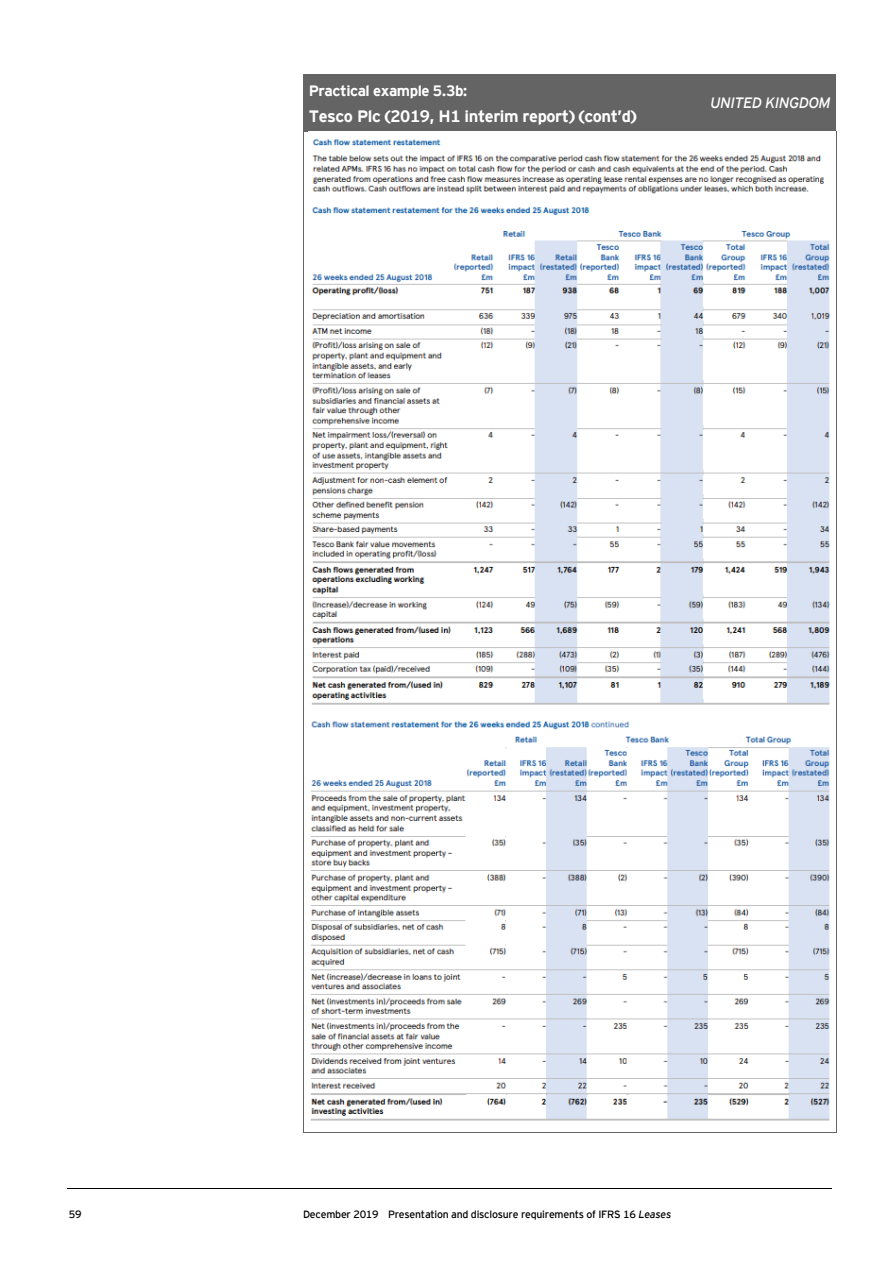
<style>
.page{position:relative;width:894px;height:1263px;background:#fff}
.page>*{position:absolute;margin:0;border:0;box-sizing:border-box;transform-origin:0 0}
.t1{font:700 16.5px "EY Interstate";letter-spacing:-.025em;color:#fff}
.t2{font:700 15px "EY Interstate";letter-spacing:-.03em;color:#fff}
.t3{font:italic 15px "EY Interstate";letter-spacing:-.03em;color:#fff}
.t4{font:10.5px "EY Interstate";letter-spacing:-.025em;color:#000}
.s1{font-style:italic}
</style>
<div class="page">
<hr style="left:67px;top:1188px;width:764px;height:1px;background:#000">
<div style="left:304px;top:75px;width:381px;height:56px;background:#646464"></div>
<div style="left:686px;top:75px;width:148px;height:56px;background:#646464"></div>
<hr style="left:304px;top:74px;width:381px;height:1px;background:#646464">
<hr style="left:686px;top:74px;width:148px;height:1px;background:#646464">
<hr style="left:303px;top:75px;width:1px;height:56px;background:#646464">
<hr style="left:685px;top:75px;width:1px;height:56px;background:#646464">
<hr style="left:834px;top:75px;width:1px;height:56px;background:#646464">
<hr style="left:304px;top:131px;width:381px;height:1px;background:#646464">
<hr style="left:303px;top:131px;width:1px;height:1001px;background:#646464">
<hr style="left:304px;top:1132px;width:531px;height:1px;background:#646464">
<hr style="left:835px;top:131px;width:1px;height:1001px;background:#646464">
<img style="left:308px;top:131px;width:522px;height:990px">
<p class="t2" style="left:308px;top:81px;width:160px">Practical example 5.3b:</p>
<p class="t1" style="left:308px;top:106px;width:329px">Tesco Plc (2019, H1 interim report) (cont’d)</p>
<p class="t3" style="left:709px;top:94px;width:122px">UNITED KINGDOM</p>
<p class="t4" style="left:69px;top:1208px;width:14px">59</p>
<p class="t4" style="left:303px;top:1208px;width:369px">December 2019 Presentation and disclosure requirements of IFRS 16 <span class="s1">Leases</span></p>
</div>
